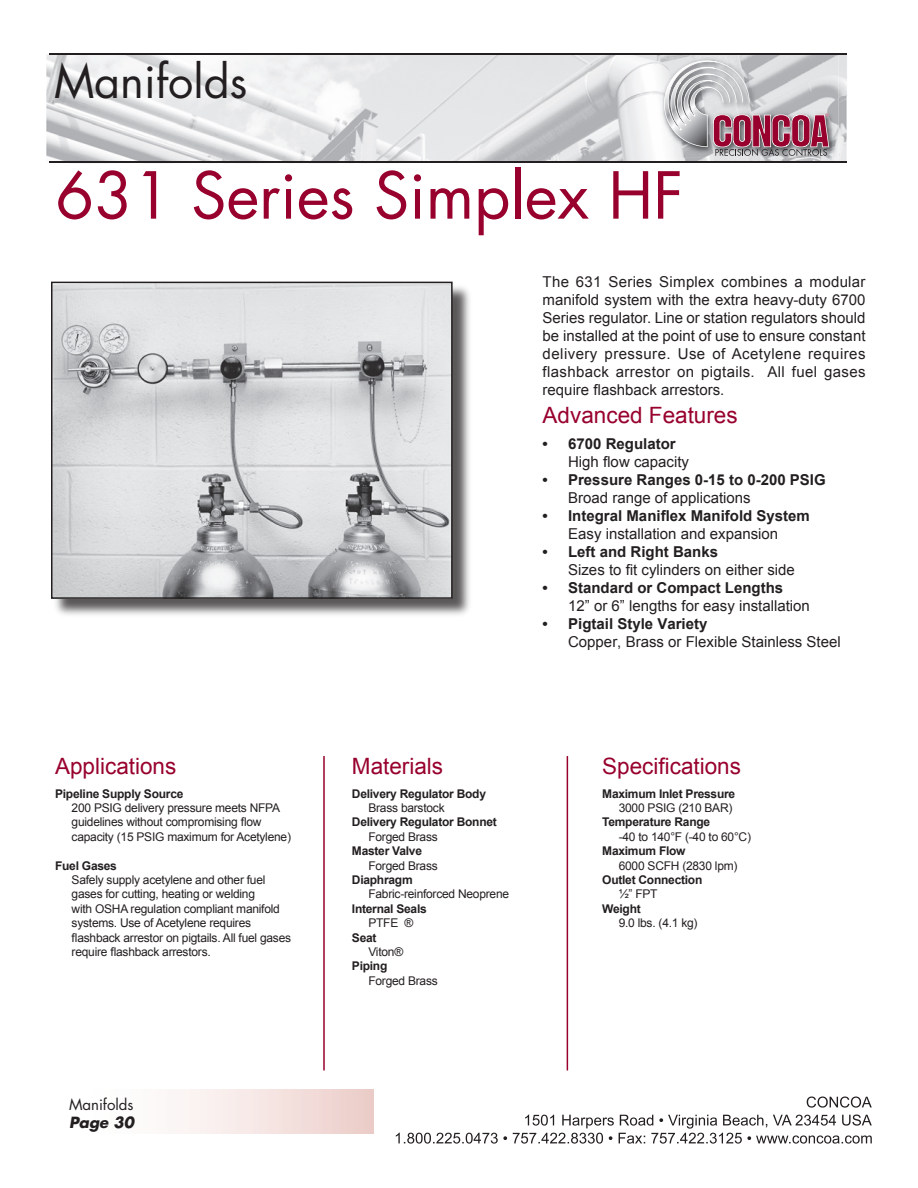
<style>
.page{position:relative;width:918px;height:1188px;background:#fff}
.page>*{position:absolute;margin:0;border:0;box-sizing:border-box;transform-origin:0 0}
.t1{font:63px "Futura";color:#98012d}
.t2{font:45px "Futura";color:#231f20}
.t3{font:22.5px "Arial";color:#98012d}
.t4{font:15px/18px "Arial";color:#231f20}
.t5{font:700 15px/18px "Arial";color:#231f20}
.t6{font:15px/18px "Futura";color:#231f20}
.t7{font:12px/14.4px "Arial";letter-spacing:-.02em;color:#231f20}
.t8{font:700 12px "Arial";letter-spacing:-.02em;color:#231f20}
.s1{font-weight:700}
.s2{font-weight:700;font-style:italic}
.s3{font-weight:400}
</style>
<div class="page">
<img style="left:46px;top:53px;width:662px;height:109px">
<img style="left:708px;top:53px;width:139px;height:43px">
<img style="left:812px;top:96px;width:35px;height:67px">
<img style="left:708px;top:158px;width:104px;height:4px">
<hr style="left:49px;top:54px;width:797px;height:1px;background:#231f20">
<hr style="left:49px;top:162px;width:797px;height:1px;background:#231f20">
<img style="left:659px;top:56px;width:180px;height:102px">
<svg style="left:664px;top:60px;width:165px;height:96px;background:#b9a5ad"></svg>
<svg style="left:184px;top:1090px;width:190px;height:44px"></svg>
<div style="left:52px;top:283px;width:421px;height:335px;background:#231f20;opacity:.75"></div>
<img style="left:54px;top:285px;width:396px;height:311px">
<div style="left:51px;top:282px;width:402px;height:317px;border:2px solid #231f20"></div>
<hr style="left:323px;top:756px;width:2px;height:314px;background:#98012d">
<hr style="left:567px;top:756px;width:1px;height:314px;background:#98012d">
<svg style="left:807px;top:1097px;width:65px;height:11px"></svg>
<svg style="left:396px;top:1115px;width:476px;height:29px"></svg>
<p class="t2" style="left:54px;top:53px;width:195px">Manifolds</p>
<p class="t1" style="left:55px;top:155px;width:629px">631 Series Simplex HF</p>
<p class="t3" style="left:55px;top:751px;width:123px">Applications</p>
<p class="t7" style="left:72px;top:786px;width:221px;text-indent:-16px"><span class="s1">Pipeline Supply Source<br></span>200 PSIG delivery pressure meets NFPA guidelines without compromising flow capacity (15 PSIG maximum for Acetylene)</p>
<p class="t7" style="left:72px;top:858px;width:221px;text-indent:-16px"><span class="s1">Fuel Gases<br></span>Safely supply acetylene and other fuel gases for cutting, heating or welding<br>with OSHA regulation compliant manifold systems. Use of Acetylene requires flashback arrestor on pigtails. All fuel gases require flashback arrestors.</p>
<p class="t6" style="left:69px;top:1095px;width:67px">Manifolds<br><span class="s2">Page 30</span></p>
<p class="t4" style="left:543px;top:273px;width:324px;text-align:justify">The 631 Series Simplex combines a modular manifold system with the extra heavy-duty 6700<br>Series regulator. Line or station regulators should be installed at the point of use to ensure constant delivery pressure. Use of Acetylene requires flashback arrestor on pigtails. All fuel gases require flashback arrestors.</p>
<p class="t4" style="left:568px;top:435px;width:122px;text-indent:-26px"><span class="s1">• 6700 Regulator<br></span>High flow capacity</p>
<p class="t5" style="left:568px;top:471px;width:259px;text-indent:-25px">• Pressure Ranges 0-15 to 0-200 PSIG<br><span class="s3">Broad range of applications</span></p>
<p class="t5" style="left:543px;top:507px;width:269px;text-align:center">• Integral Maniflex Manifold System<br><span class="s3">Easy installation and expansion</span></p>
<p class="t4" style="left:568px;top:543px;width:228px;text-indent:-26px"><span class="s1">• Left and Right Banks<br></span>Sizes to fit cylinders on either side</p>
<p class="t4" style="left:568px;top:579px;width:243px;text-indent:-25px"><span class="s1">• Standard or Compact Lengths<br></span>12” or 6” lengths for easy installation</p>
<p class="t4" style="left:568px;top:615px;width:274px;text-indent:-25px"><span class="s1">• Pigtail Style Variety<br></span>Copper, Brass or Flexible Stainless Steel</p>
<p class="t3" style="left:543px;top:400px;width:197px">Advanced Features</p>
<p class="t3" style="left:352px;top:751px;width:93px">Materials</p>
<p class="t8" style="left:352px;top:785px;width:136px">Delivery Regulator Body</p>
<p class="t7" style="left:368px;top:801px;width:78px">Brass barstock</p>
<p class="t8" style="left:352px;top:814px;width:146px">Delivery Regulator Bonnet</p>
<p class="t7" style="left:368px;top:829px;width:71px">Forged Brass</p>
<p class="t8" style="left:352px;top:843px;width:72px">Master Valve</p>
<p class="t7" style="left:368px;top:858px;width:71px">Forged Brass</p>
<p class="t8" style="left:352px;top:872px;width:62px">Diaphragm</p>
<p class="t7" style="left:368px;top:887px;width:142px">Fabric-reinforced Neoprene</p>
<p class="t8" style="left:352px;top:901px;width:76px">Internal Seals</p>
<p class="t7" style="left:368px;top:916px;width:46px">PTFE ®</p>
<p class="t8" style="left:352px;top:929px;width:26px">Seat</p>
<p class="t7" style="left:368px;top:945px;width:36px">Viton®</p>
<p class="t8" style="left:352px;top:958px;width:37px">Piping</p>
<p class="t7" style="left:368px;top:973px;width:71px">Forged Brass</p>
<p class="t3" style="left:602px;top:751px;width:140px">Specifications</p>
<p class="t8" style="left:602px;top:785px;width:135px">Maximum Inlet Pressure</p>
<p class="t7" style="left:619px;top:801px;width:115px">3000 PSIG (210 BAR)</p>
<p class="t8" style="left:602px;top:814px;width:109px">Temperature Range</p>
<p class="t7" style="left:619px;top:829px;width:134px">-40 to 140°F (-40 to 60°C)</p>
<p class="t8" style="left:602px;top:843px;width:85px">Maximum Flow</p>
<p class="t7" style="left:619px;top:858px;width:120px">6000 SCFH (2830 lpm)</p>
<p class="t8" style="left:602px;top:872px;width:102px">Outlet Connection</p>
<p class="t7" style="left:619px;top:887px;width:40px">½” FPT</p>
<p class="t8" style="left:602px;top:901px;width:40px">Weight</p>
<p class="t7" style="left:619px;top:916px;width:80px">9.0 lbs. (4.1 kg)</p>
</div>
